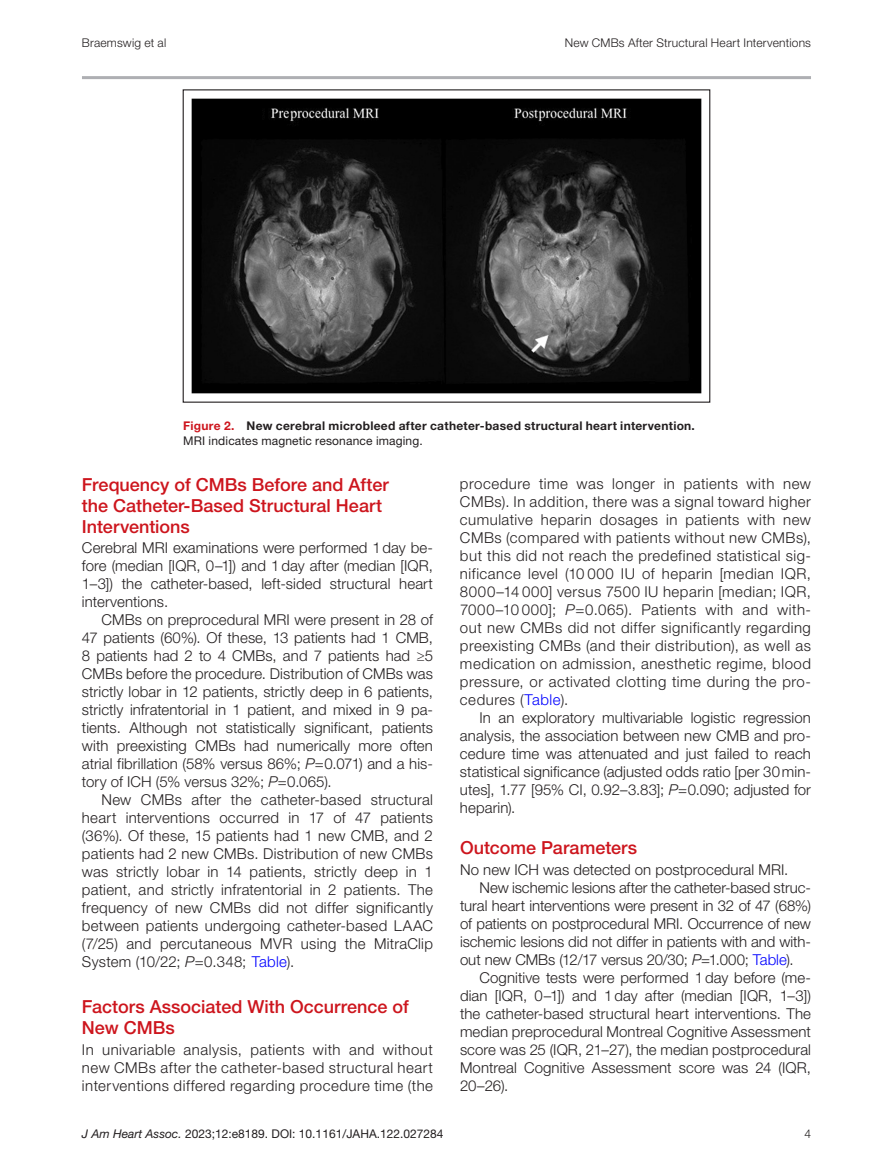
<style>
.page{position:relative;width:893px;height:1174px;background:#fff}
.page>*{position:absolute;margin:0;border:0;box-sizing:border-box;transform-origin:0 0}
.t1{font:500 18px/21px "Helvetica Neue LT Std";color:#cd151d}
.t2{font:300 15px/18px "Helvetica Neue LT Std";letter-spacing:.005em;color:#231f20;text-align:justify}
.t3{font:700 12px/15px "Helvetica Neue LT Std";letter-spacing:.025em;color:#231f20}
.t4{font:12px "Helvetica Neue LT Std";color:#231f20}
.t5{font:300 12px "Helvetica Neue LT Std";letter-spacing:.015em;color:#231f20}
.s1{color:#cd151d}
.s2{font-weight:400}
.s3{font-style:italic}
.s4{color:#00f}
</style>
<div class="page">
<img style="left:192px;top:98px;width:509px;height:295px">
<div style="left:183px;top:89px;width:527px;height:314px;border:1px solid #231f20"></div>
<hr style="left:82px;top:76px;width:729px;height:3px;background:#aeafb3">
<p class="t5" style="left:82px;top:35px;width:86px">Braemswig et al</p>
<p class="t5" style="left:565px;top:35px;width:248px">New CMBs After Structural Heart Interventions</p>
<p class="t3" style="left:183px;top:418px;width:513px"><span class="s1">Figure 2.</span> New cerebral microbleed after catheter-based structural heart intervention.<br><span class="s2">MRI indicates magnetic resonance imaging.</span></p>
<p class="t1" style="left:82px;top:474px;width:308px">Frequency of CMBs Before and After the Catheter-Based Structural Heart<br>Interventions</p>
<p class="t2" style="left:82px;top:538px;width:352px">Cerebral MRI examinations were performed 1day be&shy;fore (median [IQR, 0–1]) and 1day after (median [IQR, 1–3]) the catheter-based, left-sided structural heart interventions.</p>
<p class="t2" style="left:82px;top:610px;width:353px;text-indent:19px">CMBs on preprocedural MRI were present in 28 of 47 patients (60%). Of these, 13 patients had 1 CMB, 8 patients had 2 to 4 CMBs, and 7 patients had ≥5<br>CMBs before the procedure. Distribution of CMBs was strictly lobar in 12 patients, strictly deep in 6 patients, strictly infratentorial in 1 patient, and mixed in 9 pa&shy;tients. Although not statistically significant, patients with preexisting CMBs had numerically more often atrial fibrillation (58% versus 86%; <span class="s3">P</span>=0.071) and a his&shy;tory of ICH (5% versus 32%; <span class="s3">P</span>=0.065).</p>
<p class="t2" style="left:82px;top:790px;width:353px;text-indent:20px">New CMBs after the catheter-based structural heart interventions occurred in 17 of 47 patients (36%). Of these, 15 patients had 1 new CMB, and 2 patients had 2 new CMBs. Distribution of new CMBs was strictly lobar in 14 patients, strictly deep in 1 patient, and strictly infratentorial in 2 patients. The frequency of new CMBs did not differ significantly between patients undergoing catheter-based LAAC (7/25) and percutaneous MVR using the MitraClip System (10/22; <span class="s3">P</span>=0.348; <span class="s4">Table</span>).</p>
<p class="t1" style="left:82px;top:996px;width:328px">Factors Associated With Occurrence of<br>New CMBs</p>
<p class="t2" style="left:82px;top:1039px;width:353px">In univariable analysis, patients with and without new CMBs after the catheter-based structural heart interventions differed regarding procedure time (the</p>
<p class="t2" style="left:460px;top:474px;width:353px">procedure time was longer in patients with new CMBs). In addition, there was a signal toward higher cumulative heparin dosages in patients with new CMBs (compared with patients without new CMBs), but this did not reach the predefined statistical sig&shy;nificance level (10 000 IU of heparin [median IQR, 8000–14 000] versus 7500 IU heparin [median; IQR, 7000–10 000]; <span class="s3">P</span>=0.065). Patients with and with&shy;out new CMBs did not differ significantly regarding preexisting CMBs (and their distribution), as well as medication on admission, anesthetic regime, blood pressure, or activated clotting time during the pro&shy;cedures (<span class="s4">Table</span>).</p>
<p class="t2" style="left:460px;top:708px;width:352px;text-indent:19px">In an exploratory multivariable logistic regression analysis, the association between new CMB and pro&shy;cedure time was attenuated and just failed to reach statistical significance (adjusted odds ratio [per 30min&shy;utes], 1.77 [95% CI, 0.92–3.83]; <span class="s3">P</span>=0.090; adjusted for heparin).</p>
<p class="t1" style="left:460px;top:837px;width:179px">Outcome Parameters</p>
<p class="t2" style="left:460px;top:860px;width:330px">No new ICH was detected on postprocedural MRI.</p>
<p class="t2" style="left:479px;top:878px;width:333px">New ischemic lesions after the catheter-based struc-</p>
<p class="t2" style="left:460px;top:896px;width:352px">tural heart interventions were present in 32 of 47 (68%)</p>
<p class="t2" style="left:460px;top:914px;width:352px">of patients on postprocedural MRI. Occurrence of new</p>
<p class="t2" style="left:460px;top:932px;width:352px">ischemic lesions did not differ in patients with and with-</p>
<p class="t2" style="left:460px;top:950px;width:335px">out new CMBs (12/17 versus 20/30; <span class="s3">P</span>=1.000; <span class="s4">Table</span>).</p>
<p class="t2" style="left:479px;top:968px;width:333px">Cognitive tests were performed 1day before (me-</p>
<p class="t2" style="left:460px;top:986px;width:352px">dian [IQR, 0–1]) and 1day after (median [IQR, 1–3])</p>
<p class="t2" style="left:460px;top:1004px;width:352px">the catheter-based structural heart interventions. The</p>
<p class="t2" style="left:460px;top:1022px;width:352px">median preprocedural Montreal Cognitive Assessment</p>
<p class="t2" style="left:460px;top:1040px;width:352px">score was 25 (IQR, 21–27), the median postprocedural</p>
<p class="t2" style="left:460px;top:1058px;width:353px">Montreal Cognitive Assessment score was 24 (IQR,</p>
<p class="t2" style="left:460px;top:1076px;width:50px">20–26).</p>
<p class="t4" style="left:82px;top:1126px;width:363px"><span class="s3">J Am Heart Assoc.</span> 2023;12:e8189. DOI: 10.1161/JAHA.122.027284</p>
<p class="t5" style="left:804px;top:1126px;width:8px">4</p>
</div>
